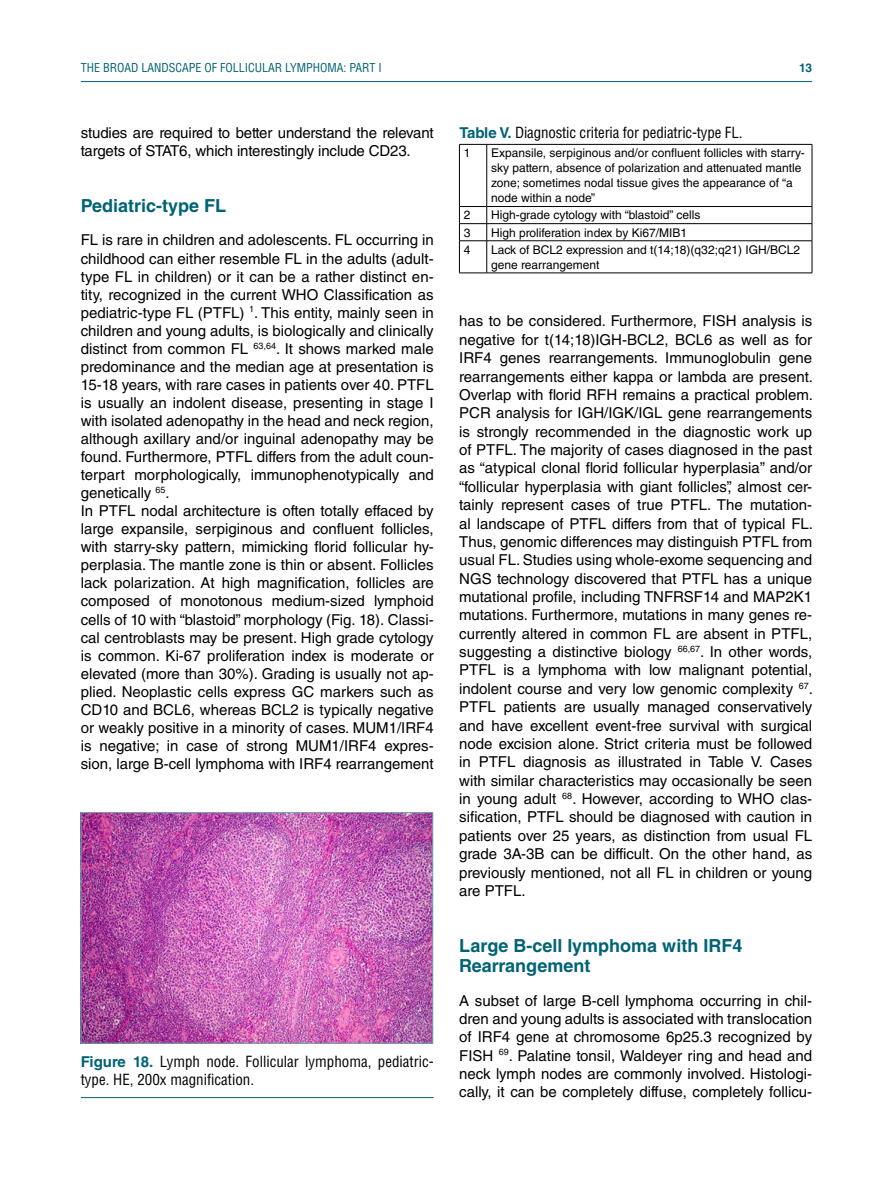
<style>
.page{position:relative;width:893px;height:1191px;background:#fff}
.page>*{position:absolute;margin:0;border:0;box-sizing:border-box;transform-origin:0 0}
.t1{font:700 18px/19.8px "Helvetica LT Std";color:#006375}
.t2{font:15px/18.3px "Helvetica LT Std";color:#000}
.t3{font:condensed 15px/18px "Helvetica LT Std";color:#000}
.t4{font:12px/15px "Helvetica LT Std";color:#000}
.t5{font:condensed 12px "Helvetica LT Std";color:#006375}
.t6{font:700 12px "Helvetica LT Std";color:#006375}
.s1{font-weight:700;font-stretch:normal;color:#006375}
</style>
<div class="page">
<hr style="left:81px;top:81px;width:731px;height:1px;background:#006375">
<img style="left:83px;top:814px;width:348px;height:227px">
<div style="left:81px;top:812px;width:352px;height:231px;border:1px solid #72aab7"></div>
<hr style="left:81px;top:1097px;width:353px;height:1px;background:#006375">
<hr style="left:486px;top:145px;width:1px;height:61px;background:#000">
<hr style="left:487px;top:206px;width:325px;height:1px;background:#000">
<hr style="left:487px;top:223px;width:325px;height:1px;background:#000">
<hr style="left:487px;top:240px;width:325px;height:1px;background:#000">
<hr style="left:486px;top:241px;width:1px;height:32px;background:#000">
<svg style="left:459px;top:144px;width:28px;height:1px"></svg>
<hr style="left:459px;top:145px;width:1px;height:61px;background:#000">
<hr style="left:487px;top:144px;width:325px;height:1px;background:#000">
<hr style="left:812px;top:145px;width:1px;height:61px;background:#000">
<svg style="left:459px;top:206px;width:28px;height:35px"></svg>
<svg style="left:812px;top:207px;width:1px;height:34px"></svg>
<hr style="left:459px;top:241px;width:1px;height:32px;background:#000">
<hr style="left:812px;top:241px;width:1px;height:32px;background:#000">
<svg style="left:459px;top:273px;width:28px;height:1px"></svg>
<hr style="left:487px;top:273px;width:325px;height:1px;background:#000">
<p class="t5" style="left:81px;top:61px;width:302px">THE BROAD LANDSCAPE OF FOLLICULAR LYMPHOMA: PART I</p>
<p class="t6" style="left:799px;top:61px;width:14px">13</p>
<p class="t2" style="left:81px;top:124px;width:354px">studies are required to better understand the relevant targets of STAT6, which interestingly include CD23.</p>
<p class="t1" style="left:81px;top:196px;width:147px">Pediatric-type FL</p>
<p class="t2" style="left:81px;top:231px;width:354px">FL is rare in children and adolescents. FL occurring in childhood can either resemble FL in the adults (adult&shy;type FL in children) or it can be a rather distinct en&shy;tity, recognized in the current WHO Classification as pediatric-type FL (PTFL) <sup>1</sup>. This entity, mainly seen in children and young adults, is biologically and clinically distinct from common FL <sup>63,64</sup>. It shows marked male predominance and the median age at presentation is 15-18 years, with rare cases in patients over 40. PTFL is usually an indolent disease, presenting in stage I with isolated adenopathy in the head and neck region, although axillary and/or inguinal adenopathy may be found. Furthermore, PTFL differs from the adult coun&shy;terpart morphologically, immunophenotypically and genetically <sup>65</sup>.<br>In PTFL nodal architecture is often totally effaced by large expansile, serpiginous and confluent follicles, with starry-sky pattern, mimicking florid follicular hy&shy;perplasia. The mantle zone is thin or absent. Follicles lack polarization. At high magnification, follicles are composed of monotonous medium-sized lymphoid cells of 10 with “blastoid” morphology (Fig. 18). Classi&shy;cal centroblasts may be present. High grade cytology is common. Ki-67 proliferation index is moderate or elevated (more than 30%). Grading is usually not ap&shy;plied. Neoplastic cells express GC markers such as CD10 and BCL6, whereas BCL2 is typically negative or weakly positive in a minority of cases. MUM1/IRF4 is negative; in case of strong MUM1/IRF4 expres&shy;sion, large B-cell lymphoma with IRF4 rearrangement</p>
<p class="t3" style="left:81px;top:1052px;width:354px"><span class="s1">Figure 18.</span> Lymph node. Follicular lymphoma, pediatric&shy;type. HE, 200x magnification.</p>
<p class="t3" style="left:459px;top:124px;width:285px"><span class="s1">Table V.</span> Diagnostic criteria for pediatric-type FL.</p>
<p class="t4" style="left:464px;top:145px;width:8px">1</p>
<p class="t4" style="left:491px;top:145px;width:315px">Expansile, serpiginous and/or confluent follicles with starry&shy;sky pattern, absence of polarization and attenuated mantle zone; sometimes nodal tissue gives the appearance of “a node within a node”</p>
<p class="t4" style="left:464px;top:208px;width:8px">2</p>
<p class="t4" style="left:491px;top:208px;width:211px">High-grade cytology with “blastoid” cells</p>
<p class="t4" style="left:464px;top:225px;width:8px">3</p>
<p class="t4" style="left:491px;top:225px;width:198px">High proliferation index by Ki67/MIB1</p>
<p class="t4" style="left:464px;top:242px;width:8px">4</p>
<p class="t4" style="left:491px;top:242px;width:311px">Lack of BCL2 expression and t(14;18)(q32;q21) IGH/BCL2 gene rearrangement</p>
<p class="t2" style="left:459px;top:312px;width:355px;text-align:justify">has to be considered. Furthermore, FISH analysis is negative for t(14;18)IGH-BCL2, BCL6 as well as for IRF4 genes rearrangements. Immunoglobulin gene rearrangements either kappa or lambda are present.<br>Overlap with florid RFH remains a practical problem.<br>PCR analysis for IGH/IGK/IGL gene rearrangements is strongly recommended in the diagnostic work up of PTFL. The majority of cases diagnosed in the past as “atypical clonal florid follicular hyperplasia” and/or “follicular hyperplasia with giant follicles”, almost cer&shy;tainly represent cases of true PTFL. The mutation&shy;al landscape of PTFL differs from that of typical FL.<br>Thus, genomic differences may distinguish PTFL from usual FL. Studies using whole-exome sequencing and NGS technology discovered that PTFL has a unique mutational profile, including TNFRSF14 and MAP2K1 mutations. Furthermore, mutations in many genes re&shy;currently altered in common FL are absent in PTFL, suggesting a distinctive biology <sup>66,67</sup>. In other words, PTFL is a lymphoma with low malignant potential, indolent course and very low genomic complexity <sup>67</sup>.<br>PTFL patients are usually managed conservatively and have excellent event-free survival with surgical node excision alone. Strict criteria must be followed in PTFL diagnosis as illustrated in Table V. Cases with similar characteristics may occasionally be seen in young adult <sup>68</sup>. However, according to WHO clas&shy;sification, PTFL should be diagnosed with caution in patients over 25 years, as distinction from usual FL grade 3A-3B can be difficult. On the other hand, as previously mentioned, not all FL in children or young are PTFL.</p>
<p class="t1" style="left:459px;top:935px;width:285px">Large B-cell lymphoma with IRF4<br>Rearrangement</p>
<p class="t2" style="left:459px;top:991px;width:354px;text-align:justify">A subset of large B-cell lymphoma occurring in chil&shy;dren and young adults is associated with translocation of IRF4 gene at chromosome 6p25.3 recognized by FISH <sup>69</sup>. Palatine tonsil, Waldeyer ring and head and neck lymph nodes are commonly involved. Histologi&shy;cally, it can be completely diffuse, completely follicu-</p>
</div>
